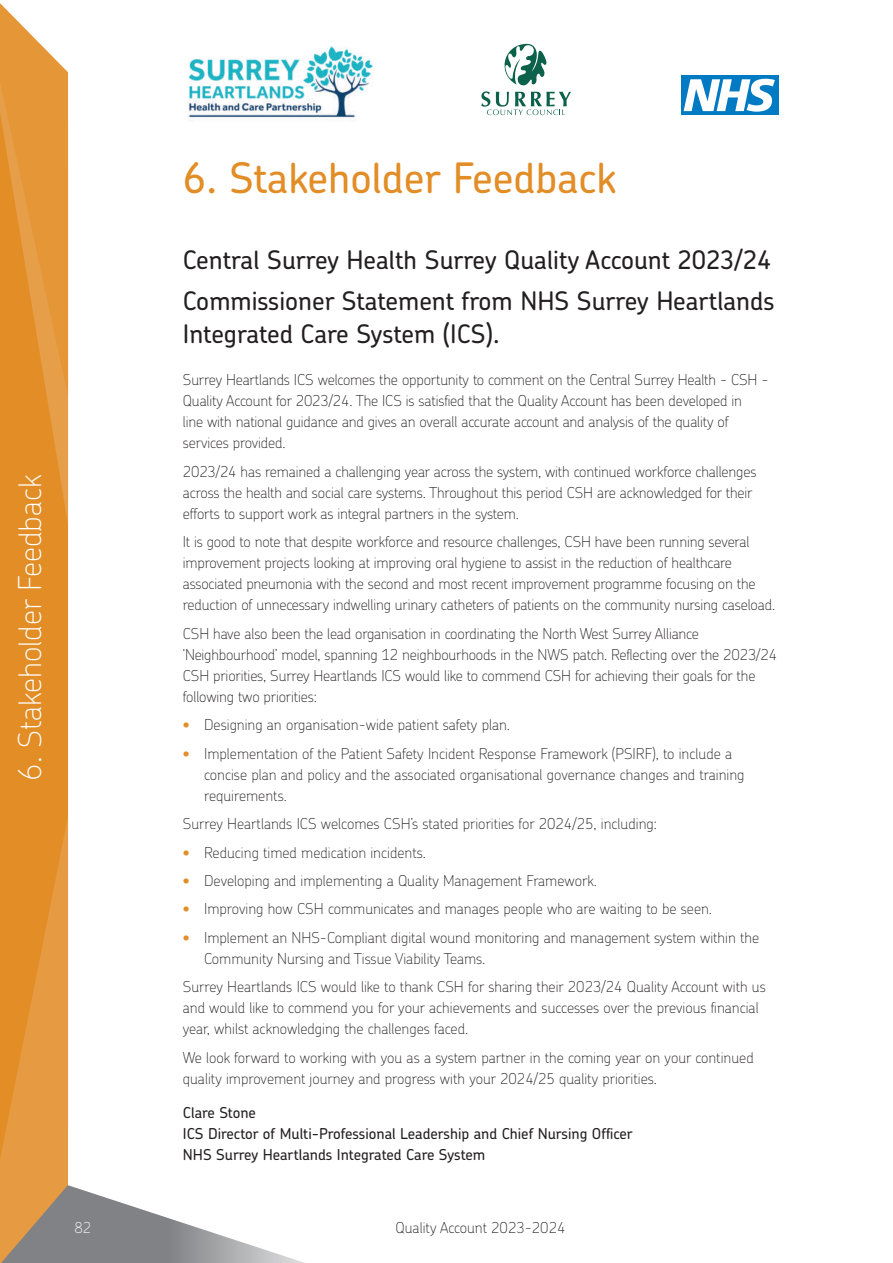
<style>
.page{position:relative;width:893px;height:1263px;background:#fff}
.page>*{position:absolute;margin:0;border:0;box-sizing:border-box;transform-origin:0 0}
.t1{font:500 42px "Chevin Std";color:#e28d25}
.t2{font:100 31.5px "Chevin Std";color:#fff}
.t3{font:500 25.5px/41.5px "Chevin Std";color:#231f20}
.t4{font:100 15px/21px "Chevin Std";letter-spacing:-.01em;color:#231f20}
.t5{font:500 15px/21px "Chevin Std";color:#231f20}
.t6{font:100 15px "Chevin Std";color:#fff}
.s1{color:#e28d25}
</style>
<div class="page">
<div style="left:0;top:525px;width:68px;height:291px;background:#e28d25"></div>
<svg style="left:0;top:816px;width:304px;height:447px"></svg>
<svg style="left:0;top:3px;width:68px;height:522px;background:#e59a3e"></svg>
<svg style="left:481px;top:44px;width:90px;height:71px"></svg>
<div style="left:681px;top:75px;width:97px;height:40px;background:#007ac2"></div>
<svg style="left:684px;top:79px;width:91px;height:33px"></svg>
<img style="left:188px;top:46px;width:185px;height:74px">
<h2 class="t2" style="left:8px;top:781px;width:308px;rotate:-90deg">6. Stakeholder Feedback</h2>
<p class="t6" style="left:75px;top:1217px;width:18px">82</p>
<h1 class="t1" style="left:183px;top:150px;width:435px">6. Stakeholder Feedback</h1>
<h3 class="t3" style="left:183px;top:238px;width:593px">Central Surrey Health Surrey Quality Account 2023/24<br>Commissioner Statement from NHS Surrey Heartlands</h3>
<h3 class="t3" style="left:183px;top:312px;width:318px">Integrated Care System (ICS).</h3>
<p class="t4" style="left:183px;top:369px;width:587px">Surrey Heartlands ICS welcomes the opportunity to comment on the Central Surrey Health - CSH - Quality Account for 2023/24. The ICS is satisfied that the Quality Account has been developed in<br>line with national guidance and gives an overall accurate account and analysis of the quality of services provided.</p>
<p class="t4" style="left:183px;top:460px;width:575px">2023/24 has remained a challenging year across the system, with continued workforce challenges across the health and social care systems. Throughout this period CSH are acknowledged for their efforts to support work as integral partners in the system.</p>
<p class="t4" style="left:183px;top:531px;width:594px">It is good to note that despite workforce and resource challenges, CSH have been running several improvement projects looking at improving oral hygiene to assist in the reduction of healthcare associated pneumonia with the second and most recent improvement programme focusing on the reduction of unnecessary indwelling urinary catheters of patients on the community nursing caseload.</p>
<p class="t4" style="left:183px;top:622px;width:596px">CSH have also been the lead organisation in coordinating the North West Surrey Alliance ‘Neighbourhood’ model, spanning 12 neighbourhoods in the NWS patch. Reflecting over the 2023/24<br>CSH priorities, Surrey Heartlands ICS would like to commend CSH for achieving their goals for the following two priorities:</p>
<p class="t4" style="left:183px;top:714px;width:329px"><span class="s1">•</span> Designing an organisation-wide patient safety plan.</p>
<p class="t4" style="left:204px;top:742px;width:542px;text-indent:-21px"><span class="s1">•</span> Implementation of the Patient Safety Incident Response Framework (PSIRF), to include a concise plan and policy and the associated organisational governance changes and training requirements.</p>
<p class="t4" style="left:183px;top:813px;width:476px">Surrey Heartlands ICS welcomes CSH’s stated priorities for 2024/25, including:</p>
<p class="t4" style="left:183px;top:841px;width:245px"><span class="s1">•</span> Reducing timed medication incidents.</p>
<p class="t4" style="left:183px;top:869px;width:416px"><span class="s1">•</span> Developing and implementing a Quality Management Framework.</p>
<p class="t4" style="left:183px;top:898px;width:531px"><span class="s1">•</span> Improving how CSH communicates and manages people who are waiting to be seen.</p>
<p class="t4" style="left:204px;top:926px;width:557px;text-indent:-21px"><span class="s1">•</span> Implement an NHS-Compliant digital wound monitoring and management system within the<br>Community Nursing and Tissue Viability Teams.</p>
<p class="t4" style="left:183px;top:976px;width:584px">Surrey Heartlands ICS would like to thank CSH for sharing their 2023/24 Quality Account with us and would like to commend you for your achievements and successes over the previous financial year, whilst acknowledging the challenges faced.</p>
<p class="t4" style="left:183px;top:1046px;width:572px">We look forward to working with you as a system partner in the coming year on your continued quality improvement journey and progress with your 2024/25 quality priorities.</p>
<p class="t5" style="left:183px;top:1101px;width:451px">Clare Stone<br>ICS Director of Multi-Professional Leadership and Chief Nursing Officer<br>NHS Surrey Heartlands Integrated Care System</p>
<p class="t4" style="left:396px;top:1216px;width:171px">Quality Account 2023-2024</p>
</div>
